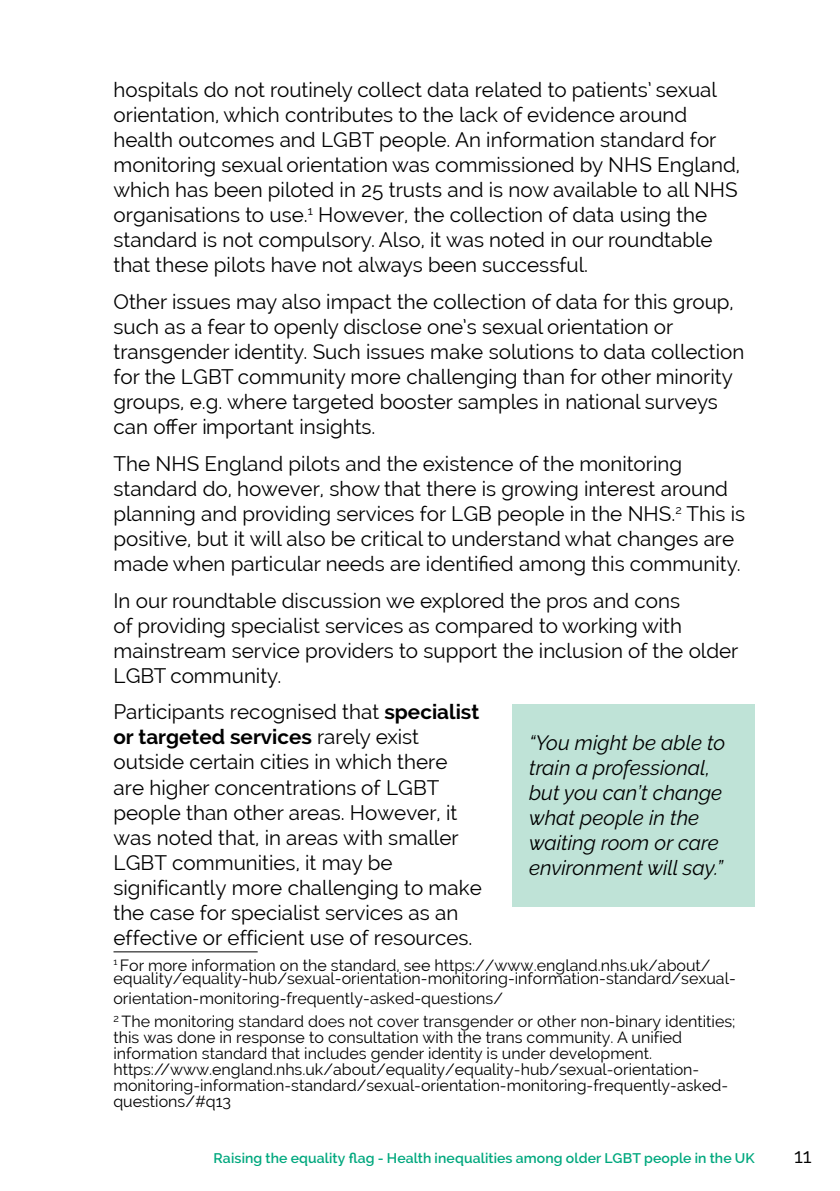
<style>
.page{position:relative;width:840px;height:1191px;background:#fff}
.page>*{position:absolute;margin:0;border:0;box-sizing:border-box;transform-origin:0 0}
.t1{font:20.6px/25px "Raleway";color:#000}
.t2{font:italic 20.6px/25px "Raleway";color:#000}
.t3{font:16px/16px "Raleway";color:#000}
.t4{font:600 14px "Raleway";letter-spacing:.01em;color:#00a87e}
.s1{font-weight:700}
</style>
<div class="page">
<hr style="left:113px;top:951px;width:144px;height:1px;background:#000">
<div style="left:511px;top:704px;width:243px;height:202px;background:#bfe3d7"></div>
<p class="t1" style="left:113px;top:77px;width:627px">hospitals do not routinely collect data related to patients’ sexual orientation, which contributes to the lack of evidence around health outcomes and LGBT people. An information standard for monitoring sexual orientation was commissioned by NHS England, which has been piloted in 25 trusts and is now available to all NHS organisations to use.<sup>1</sup> However, the collection of data using the standard is not compulsory. Also, it was noted in our roundtable that these pilots have not always been successful.</p>
<p class="t1" style="left:113px;top:289px;width:632px">Other issues may also impact the collection of data for this group, such as a fear to openly disclose one’s sexual orientation or transgender identity. Such issues make solutions to data collection for the LGBT community more challenging than for other minority groups, e.g. where targeted booster samples in national surveys can offer important insights.</p>
<p class="t1" style="left:113px;top:451px;width:633px">The NHS England pilots and the existence of the monitoring standard do, however, show that there is growing interest around planning and providing services for LGB people in the NHS.<sup>2</sup> This is positive, but it will also be critical to understand what changes are made when particular needs are identified among this community.</p>
<p class="t1" style="left:113px;top:588px;width:626px">In our roundtable discussion we explored the pros and cons<br>of providing specialist services as compared to working with mainstream service providers to support the inclusion of the older LGBT community.</p>
<p class="t1" style="left:113px;top:699px;width:369px">Participants recognised that <span class="s1">specialist or targeted services</span> rarely exist outside certain cities in which there are higher concentrations of LGBT people than other areas. However, it was noted that, in areas with smaller LGBT communities, it may be significantly more challenging to make the case for specialist services as an effective or efficient use of resources.</p>
<p class="t3" style="left:113px;top:958px;width:623px;line-height:13.8px"><sup>1</sup> For more information on the standard, see https://www.england.nhs.uk/about/ equality/equality-hub/sexual-orientation-monitoring-information-standard/sexual-</p>
<p class="t3" style="left:113px;top:986px;width:623px;line-height:23px">orientation-monitoring-frequently-asked-questions/<br><sup>2</sup> The monitoring standard does not cover transgender or other non-binary identities;</p>
<p class="t3" style="left:113px;top:1029px;width:616px">this was done in response to consultation with the trans community. A unified information standard that includes gender identity is under development. https://www.england.nhs.uk/about/equality/equality-hub/sexual-orientation&shy;monitoring-information-standard/sexual-orientation-monitoring-frequently-asked&shy;questions/#q13</p>
<p class="t2" style="left:529px;top:730px;width:198px">“You might be able to train a professional, but you can’t change what people in the waiting room or care environment will say.”</p>
<p class="t4" style="left:213px;top:1149px;width:542px">Raising the equality flag - Health inequalities among older LGBT people in the UK</p>
<p class="t1" style="left:793px;top:1142px;width:19px">11</p>
</div>
